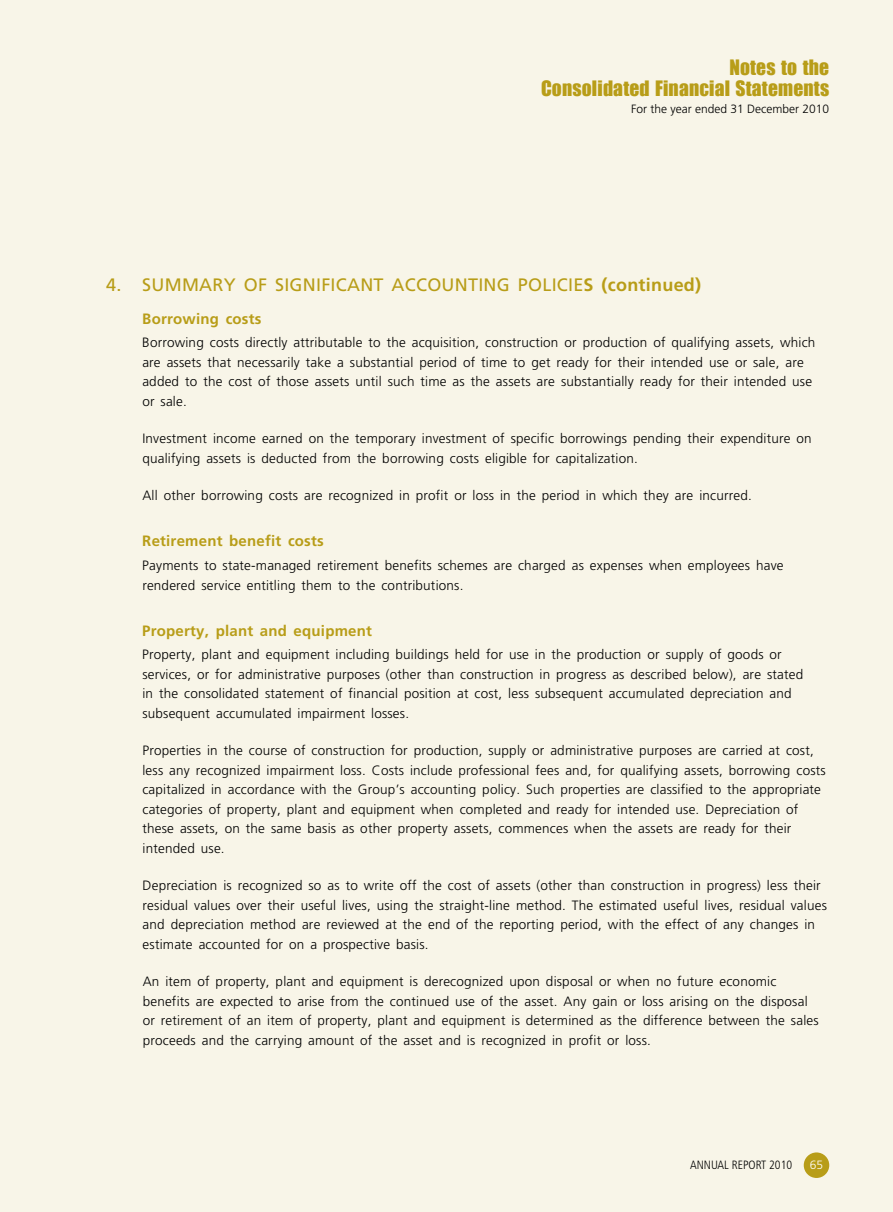
<style>
.page{position:relative;width:893px;height:1212px;background:#f8f5e8}
.page>*{position:absolute;margin:0;border:0;box-sizing:border-box;transform-origin:0 0}
.t1{font:19.5px/21px "Impact";letter-spacing:.01em;color:#b89d18;text-align:right}
.t2{font:18px "Frutiger LT Std";letter-spacing:.015em;color:#b89d18}
.t3{font:700 15px "Frutiger LT Std";letter-spacing:.015em;color:#b89d18}
.t4{font:300 13.5px/19.5px "Frutiger LT Std";letter-spacing:.015em;color:#000}
.t5{font:300 12px "Frutiger LT Std";color:#000}
.t6{font:300 condensed 12px "Frutiger LT Std";color:#000}
.t7{font:300 12px "Frutiger LT Std";color:#fff}
.s1{font-weight:700}
</style>
<div class="page">
<div style="left:804px;top:1152px;width:25px;height:26px;background:#b89d18;border-radius:50%"></div>
<h1 class="t1" style="left:541px;top:56px;width:290px">Notes to the<br>Consolidated Financial Statements</h1>
<p class="t5" style="left:631px;top:102px;width:200px">For the year ended 31 December 2010</p>
<h2 class="t2" style="left:106px;top:274px;width:596px">4. SUMMARY OF SIGNIFICANT ACCOUNTING POLICIE<span class="s1">S (continued)</span></h2>
<p class="t3" style="left:142px;top:310px;width:121px">Borrowing costs</p>
<p class="t4" style="left:142px;top:333px;width:675px">Borrowing costs directly attributable to the acquisition, construction or production of qualifying assets, which are assets that necessarily take a substantial period of time to get ready for their intended use or sale, are added to the cost of those assets until such time as the assets are substantially ready for their intended use or sale.</p>
<p class="t4" style="left:142px;top:429px;width:671px">Investment income earned on the temporary investment of specific borrowings pending their expenditure on qualifying assets is deducted from the borrowing costs eligible for capitalization.</p>
<p class="t4" style="left:142px;top:486px;width:611px">All other borrowing costs are recognized in profit or loss in the period in which they are incurred.</p>
<p class="t3" style="left:142px;top:532px;width:183px">Retirement benefit costs</p>
<p class="t4" style="left:142px;top:556px;width:643px">Payments to state-managed retirement benefits schemes are charged as expenses when employees have rendered service entitling them to the contributions.</p>
<p class="t3" style="left:142px;top:622px;width:231px">Property, plant and equipment</p>
<p class="t4" style="left:142px;top:645px;width:662px">Property, plant and equipment including buildings held for use in the production or supply of goods or services, or for administrative purposes (other than construction in progress as described below), are stated in the consolidated statement of financial position at cost, less subsequent accumulated depreciation and subsequent accumulated impairment losses.</p>
<p class="t4" style="left:142px;top:741px;width:685px">Properties in the course of construction for production, supply or administrative purposes are carried at cost, less any recognized impairment loss. Costs include professional fees and, for qualifying assets, borrowing costs capitalized in accordance with the Group’s accounting policy. Such properties are classified to the appropriate categories of property, plant and equipment when completed and ready for intended use. Depreciation of these assets, on the same basis as other property assets, commences when the assets are ready for their intended use.</p>
<p class="t4" style="left:143px;top:876px;width:686px">Depreciation is recognized so as to write off the cost of assets (other than construction in progress) less their residual values over their useful lives, using the straight-line method. The estimated useful lives, residual values and depreciation method are reviewed at the end of the reporting period, with the effect of any changes in estimate accounted for on a prospective basis.</p>
<p class="t4" style="left:143px;top:972px;width:677px">An item of property, plant and equipment is derecognized upon disposal or when no future economic benefits are expected to arise from the continued use of the asset. Any gain or loss arising on the disposal or retirement of an item of property, plant and equipment is determined as the difference between the sales proceeds and the carrying amount of the asset and is recognized in profit or loss.</p>
<p class="t6" style="left:690px;top:1158px;width:104px">ANNUAL REPORT 2010</p>
<p class="t7" style="left:810px;top:1158px;width:15px">65</p>
</div>
